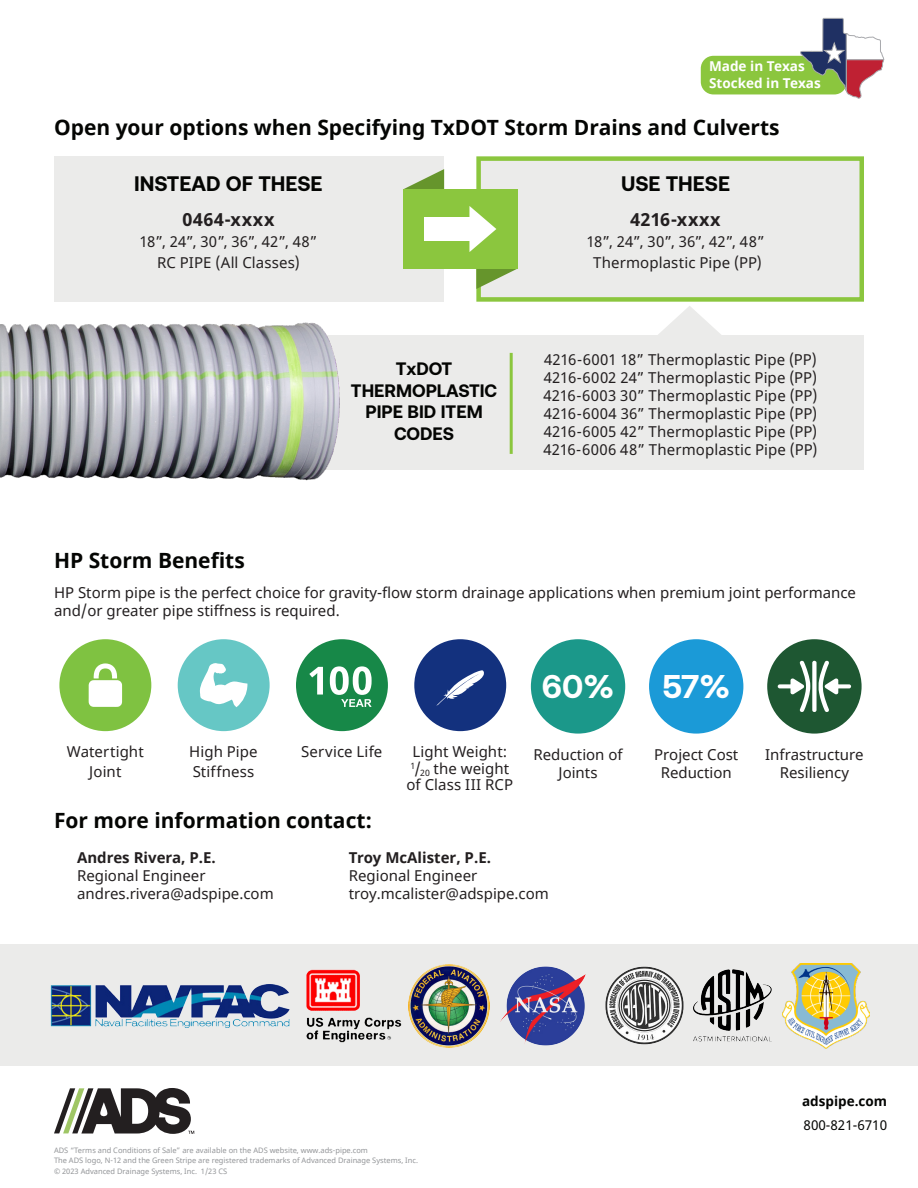
<style>
.page{position:relative;width:918px;height:1188px;background:#fff}
.page>*{position:absolute;margin:0;border:0;box-sizing:border-box;transform-origin:0 0}
.t1{font:700 32.85px "Aeonik";color:#fff}
.t2{font:700 21px "Noto Sans";color:#040503}
.t3{font:700 21px "Aeonik";color:#040503}
.t4{font:700 18px/21.6px "Aeonik";color:#040503;text-align:center}
.Body{font:700 18px "Noto Sans";letter-spacing:.04em;color:#231f20}
.Body-2{font:15px/18px "Noto Sans";color:#231f20;text-align:center}
.t5{font:700 15px "Noto Sans";color:#231f20}
.t6{font:700 13.5px/16.2px "Noto Sans";color:#fff}
.t7{font:13.5px "Noto Sans";color:#040503}
.t8{font:700 13.5px "Noto Sans";color:#040503}
.t9{font:7.5px/10.5px "Noto Sans";color:#939598}
</style>
<div class="page">
<div style="left:0;top:944px;width:918px;height:121px;background:#ebebea"></div>
<img style="left:783px;top:963px;width:86px;height:86px">
<img style="left:409px;top:964px;width:80px;height:83px">
<img style="left:500px;top:966px;width:86px;height:80px">
<img style="left:306px;top:969px;width:96px;height:74px">
<img style="left:605px;top:966px;width:79px;height:79px">
<img style="left:693px;top:969px;width:79px;height:73px">
<img style="left:50px;top:984px;width:240px;height:44px">
<div style="left:178px;top:639px;width:92px;height:92px;background:#66c7c5;border-radius:50%"></div>
<svg style="left:200px;top:663px;width:47px;height:44px"></svg>
<div style="left:59px;top:639px;width:92px;height:92px;background:#7fc241;border-radius:50%"></div>
<svg style="left:89px;top:663px;width:33px;height:44px"></svg>
<div style="left:414px;top:639px;width:92px;height:92px;background:#13317e;border-radius:50%"></div>
<svg style="left:437px;top:670px;width:47px;height:36px"></svg>
<div style="left:296px;top:639px;width:92px;height:92px;background:#178848;border-radius:50%"></div>
<svg style="left:309px;top:666px;width:63px;height:41px"></svg>
<svg style="left:54px;top:1088px;width:140px;height:46px"></svg>
<div style="left:649px;top:639px;width:94px;height:95px;background:#1b9ad7;border-radius:50%"></div>
<div style="left:531px;top:639px;width:94px;height:95px;background:#1b988a;border-radius:50%"></div>
<div style="left:767px;top:639px;width:95px;height:95px;background:#1e5732;border-radius:50%"></div>
<svg style="left:778px;top:660px;width:73px;height:52px"></svg>
<div style="left:54px;top:156px;width:390px;height:146px;background:#ebebea"></div>
<div style="left:54px;top:336px;width:810px;height:134px;background:#ebebea"></div>
<div style="left:476px;top:156px;width:388px;height:146px;background:#ebebea;border:4px solid #8bc63e"></div>
<svg style="left:403px;top:169px;width:41px;height:21px"></svg>
<div style="left:403px;top:190px;width:115px;height:79px;background:#8bc63e"></div>
<div style="left:424px;top:217px;width:50px;height:24px;background:#fff"></div>
<svg style="left:469px;top:206px;width:48px;height:83px"></svg>
<div style="left:701px;top:56px;width:146px;height:38px;background:#8bc63e;border-radius:13px"></div>
<svg style="left:799px;top:18px;width:85px;height:81px"></svg>
<img style="left:0;top:322px;width:367px;height:159px">
<hr style="left:510px;top:353px;width:3px;height:101px;background:#8bc63e">
<svg style="left:651px;top:306px;width:77px;height:30px"></svg>
<p class="t6" style="left:709px;top:59px;width:113px">Made in Texas<br>Stocked in Texas</p>
<p class="t2" style="left:54px;top:112px;width:727px">Open your options when Specifying TxDOT Storm Drains and Culverts</p>
<p class="t3" style="left:134px;top:172px;width:190px">INSTEAD OF THESE</p>
<p class="t3" style="left:621px;top:172px;width:111px">USE THESE</p>
<p class="Body" style="left:182px;top:207px;width:94px">0464-xxxx</p>
<p class="Body-2" style="left:139px;top:233px;width:179px">18”, 24”, 30”, 36”, 42”, 48”</p>
<p class="Body-2" style="left:157px;top:255px;width:144px">RC PIPE (All Classes)</p>
<p class="t4" style="left:351px;top:358px;width:148px">TxDOT<br>THERMOPLASTIC<br>PIPE BID ITEM<br>CODES</p>
<p class="t2" style="left:54px;top:545px;width:192px">HP Storm Benefits</p>
<p class="Body" style="left:630px;top:207px;width:92px">4216-xxxx</p>
<p class="Body-2" style="left:587px;top:233px;width:179px">18”, 24”, 30”, 36”, 42”, 48”</p>
<p class="Body-2" style="left:593px;top:255px;width:170px">Thermoplastic Pipe (PP)</p>
<p class="Body-2" style="left:544px;top:351px;width:274px">4216-6001 18” Thermoplastic Pipe (PP)</p>
<p class="Body-2" style="left:544px;top:369px;width:275px">4216-6002 24” Thermoplastic Pipe (PP)</p>
<p class="Body-2" style="left:544px;top:387px;width:275px">4216-6003 30” Thermoplastic Pipe (PP)</p>
<p class="Body-2" style="left:544px;top:405px;width:275px">4216-6004 36” Thermoplastic Pipe (PP)</p>
<p class="Body-2" style="left:544px;top:423px;width:275px">4216-6005 42” Thermoplastic Pipe (PP)</p>
<p class="Body-2" style="left:543px;top:441px;width:276px">4216-6006 48” Thermoplastic Pipe (PP)</p>
<p class="Body-2" style="left:54px;top:584px;width:804px;text-align:left">HP Storm pipe is the perfect choice for gravity-flow storm drainage applications when premium joint performance and/or greater pipe stiffness is required.</p>
<p class="t1" style="left:542px;top:668px;width:74px">60%</p>
<p class="Body-2" style="left:301px;top:743px;width:83px">Service Life</p>
<p class="Body-2" style="left:67px;top:743px;width:78px;line-height:19.6px">Watertight<br>Joint</p>
<p class="Body-2" style="left:406px;top:744px;width:108px;line-height:16.5px">Light Weight:<br><sup>1</sup>/<sub>20</sub> the weight of Class III RCP</p>
<p class="Body-2" style="left:189px;top:743px;width:70px;line-height:19.6px;text-align:left">High Pipe<br>Stiffness</p>
<p class="Body-2" style="left:533px;top:746px;width:91px">Reduction of<br>Joints</p>
<p class="t2" style="left:54px;top:805px;width:320px">For more information contact:</p>
<p class="t5" style="left:77px;top:847px;width:140px">Andres Rivera, P.E.</p>
<p class="Body-2" style="left:77px;top:867px;width:130px">Regional Engineer</p>
<p class="Body-2" style="left:77px;top:885px;width:198px">andres.rivera@adspipe.com</p>
<p class="t5" style="left:349px;top:847px;width:144px">Troy McAlister, P.E.</p>
<p class="Body-2" style="left:349px;top:867px;width:130px">Regional Engineer</p>
<p class="Body-2" style="left:349px;top:885px;width:202px">troy.mcalister@adspipe.com</p>
<p class="t1" style="left:662px;top:668px;width:69px">57%</p>
<p class="Body-2" style="left:654px;top:746px;width:86px">Project Cost<br>Reduction</p>
<p class="Body-2" style="left:765px;top:746px;width:100px">Infrastructure<br>Resiliency</p>
<p class="t9" style="left:54px;top:1145px;width:316px">ADS “Terms and Conditions of Sale” are available on the ADS website, www.ads-pipe.com</p>
<p class="t9" style="left:54px;top:1155px;width:366px">The ADS logo, N-12 and the Green Stripe are registered trademarks of Advanced Drainage Systems, Inc. © 2023 Advanced Drainage Systems, Inc. 1/23 CS</p>
<p class="t8" style="left:802px;top:1091px;width:86px">adspipe.com</p>
<p class="t7" style="left:804px;top:1116px;width:85px">800-821-6710</p>
</div>
